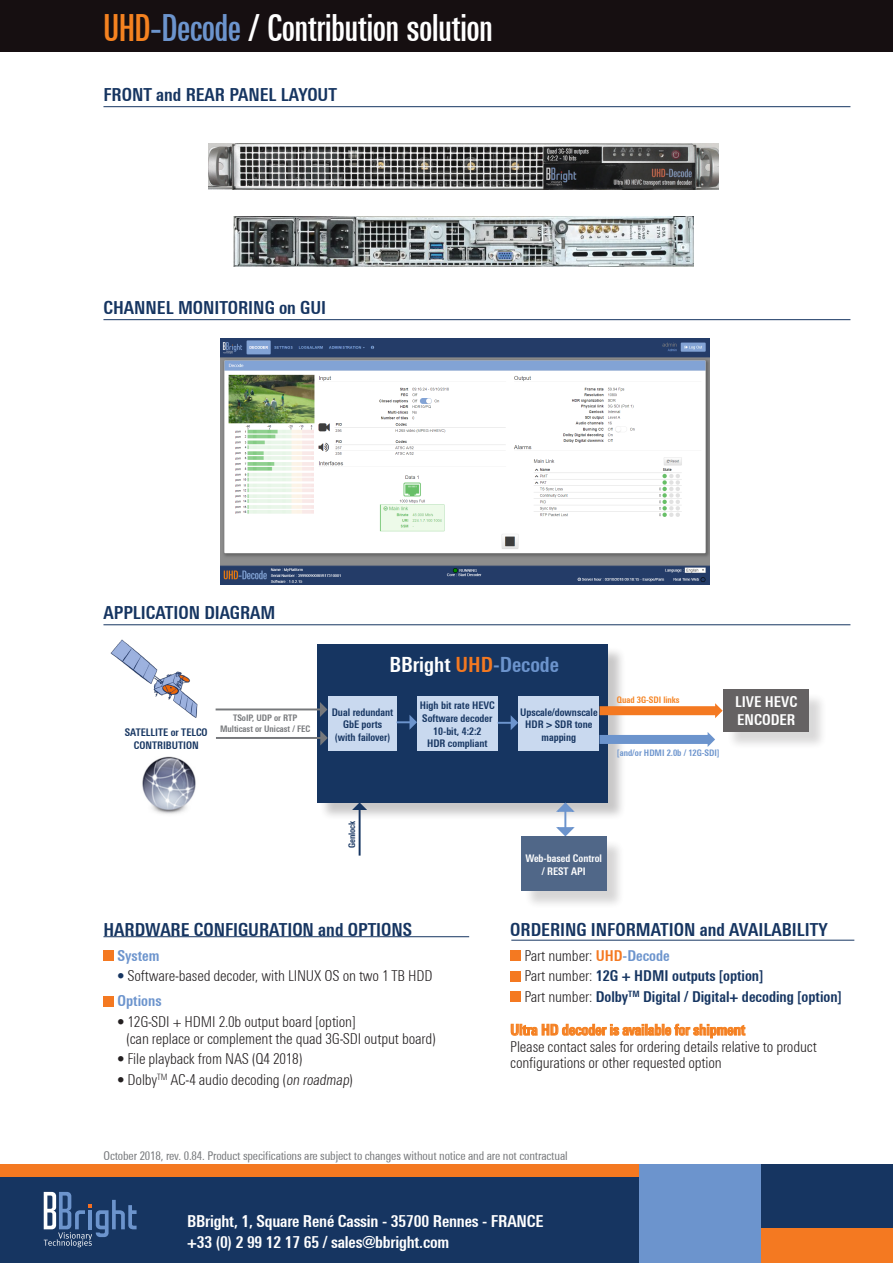
<style>
.page{position:relative;width:893px;height:1263px;background:#fff}
.page>*{position:absolute;margin:0;border:0;box-sizing:border-box;transform-origin:0 0}
.t1{font:500 37.5px "Linotype Univers Comp";color:#fff}
.t2{font:700 condensed 21px "Linotype Univers";color:#fff}
.t3{font:700 condensed 18px "Linotype Univers";color:#163561}
.t4{font:700 condensed 16.5px "Linotype Univers";letter-spacing:-.01em;color:#fff}
.t5{font:300 condensed 15px/16.5px "Linotype Univers";letter-spacing:-.01em;color:#231f20}
.t6{font:700 condensed 15px "Linotype Univers";color:#163561}
.t7{font:700 condensed 15px "Linotype Univers";letter-spacing:-.01em;color:#f47921}
.t8{font:700 condensed 15px "Linotype Univers";color:#fff}
.t9{font:700 condensed 15px "Linotype Univers";color:#6c94cd}
.t10{font:condensed 12px "Linotype Univers";letter-spacing:-.01em;color:#76787b}
.t11{font:700 condensed 10.5px/12.6px "Linotype Univers";color:#163561;text-align:center}
.t12{font:700 condensed 10.5px/12.6px "Linotype Univers";color:#fff;text-align:center}
.t13{font:700 condensed 9px "Linotype Univers";color:#76787b}
.t14{font:700 condensed 9px "Linotype Univers";color:#6c94cd}
.t15{font:700 condensed 9px "Linotype Univers";color:#f58220}
.t16{font:700 condensed 9px "Linotype Univers";color:#163561}
.s1{color:#f58220}
.s2{color:#6c94cd}
.s3{color:#f47921}
.s4{color:#163561}
.s5{font-weight:700;color:#f47921}
.s6{font-weight:700;color:#6c94cd}
.s7{font-weight:300;color:#231f20}
</style>
<div class="page">
<div style="left:0;top:1164px;width:893px;height:99px;background:#163561"></div>
<div style="left:0;top:0;width:893px;height:51px;background:#160f11"></div>
<div style="left:0;top:1164px;width:646px;height:13px;background:#f47921"></div>
<div style="left:759px;top:1229px;width:134px;height:34px;background:#f47921"></div>
<div style="left:640px;top:1164px;width:121px;height:99px;background:#6c94cd"></div>
<svg style="left:44px;top:1192px;width:93px;height:55px"></svg>
<hr style="left:103px;top:106px;width:747px;height:1px;background:#163561">
<div style="left:103px;top:950px;width:11px;height:10px;background:#f47921"></div>
<div style="left:103px;top:996px;width:11px;height:10px;background:#f47921"></div>
<hr style="left:103px;top:936px;width:366px;height:1px;background:#163561">
<div style="left:510px;top:950px;width:11px;height:10px;background:#f47921"></div>
<div style="left:510px;top:971px;width:11px;height:10px;background:#f47921"></div>
<div style="left:510px;top:991px;width:11px;height:11px;background:#f47921"></div>
<svg style="left:510px;top:1023px;width:236px;height:16px"></svg>
<hr style="left:511px;top:940px;width:343px;height:1px;background:#163561">
<img style="left:208px;top:143px;width:511px;height:46px">
<img style="left:234px;top:216px;width:459px;height:51px">
<hr style="left:103px;top:624px;width:747px;height:1px;background:#163561">
<img style="left:221px;top:339px;width:489px;height:246px">
<hr style="left:103px;top:319px;width:747px;height:1px;background:#163561">
<div style="left:319px;top:646px;width:308px;height:175px;background:#231f20;opacity:.25"></div>
<div style="left:317px;top:644px;width:291px;height:158px;background:#163561"></div>
<div style="left:329px;top:696px;width:68px;height:55px;background:#c9d9ef"></div>
<div style="left:518px;top:696px;width:81px;height:55px;background:#c9d9ef"></div>
<svg style="left:397px;top:715px;width:20px;height:15px"></svg>
<hr style="left:564px;top:803px;width:2px;height:32px;background:#6c94cd">
<svg style="left:554px;top:802px;width:21px;height:11px"></svg>
<svg style="left:556px;top:826px;width:19px;height:10px"></svg>
<div style="left:417px;top:696px;width:81px;height:55px;background:#c9d9ef"></div>
<svg style="left:498px;top:715px;width:20px;height:15px"></svg>
<hr style="left:216px;top:708px;width:108px;height:2px;background:#76787b">
<svg style="left:320px;top:702px;width:7px;height:15px"></svg>
<img style="left:110px;top:639px;width:88px;height:79px">
<div style="left:523px;top:839px;width:102px;height:71px;background:#231f20;opacity:.25"></div>
<div style="left:521px;top:836px;width:85px;height:55px;background:#506788"></div>
<div style="left:600px;top:706px;width:117px;height:9px;background:#f47921"></div>
<svg style="left:715px;top:703px;width:8px;height:15px"></svg>
<div style="left:726px;top:692px;width:101px;height:59px;background:#231f20;opacity:.25"></div>
<div style="left:724px;top:690px;width:85px;height:42px;background:#656263"></div>
<img style="left:142px;top:756px;width:54px;height:58px">
<hr style="left:216px;top:737px;width:108px;height:2px;background:#76787b">
<svg style="left:320px;top:730px;width:8px;height:15px"></svg>
<hr style="left:359px;top:806px;width:2px;height:49px;background:#163561">
<svg style="left:352px;top:802px;width:15px;height:8px"></svg>
<div style="left:599px;top:735px;width:111px;height:9px;background:#6c94cd"></div>
<svg style="left:708px;top:732px;width:7px;height:15px"></svg>
<p class="t1" style="left:103px;top:6px;width:391px"><span class="s1">UHD</span><span class="s2">-Decode</span> / Contribution solution</p>
<p class="t3" style="left:103px;top:84px;width:235px">FRONT and REAR PANEL LAYOUT</p>
<p class="t3" style="left:103px;top:297px;width:224px">CHANNEL MONITORING on GUI</p>
<p class="t3" style="left:103px;top:602px;width:174px">APPLICATION DIAGRAM</p>
<p class="t11" style="left:125px;top:726px;width:84px">SATELLITE or TELCO</p>
<p class="t11" style="left:134px;top:738px;width:66px">CONTRIBUTION</p>
<p class="t2" style="left:389px;top:652px;width:171px">BBright <span class="s3">UHD</span><span class="s2">-Decode</span></p>
<p class="t11" style="left:332px;top:705px;width:63px">Dual redundant<br>GbE ports</p>
<p class="t11" style="left:335px;top:731px;width:57px">(with failover)</p>
<p class="t15" style="left:617px;top:695px;width:64px">Quad 3G-SDI links</p>
<p class="t8" style="left:735px;top:693px;width:64px">LIVE HEVC</p>
<p class="t11" style="left:420px;top:699px;width:77px">High bit rate HEVC<br>Software decoder<br>10-bit, 4:2:2<br>HDR compliant</p>
<p class="t11" style="left:520px;top:705px;width:79px">Upscale/downscale</p>
<p class="t11" style="left:525px;top:718px;width:69px">HDR &gt; SDR tone mapping</p>
<p class="t13" style="left:233px;top:713px;width:66px">TSoIP, UDP or RTP</p>
<p class="t8" style="left:737px;top:711px;width:59px">ENCODER</p>
<p class="t13" style="left:220px;top:723px;width:92px">Multicast or Unicast / FEC</p>
<p class="t14" style="left:617px;top:747px;width:104px">[and/or HDMI 2.0b / 12G-SDI]</p>
<p class="t16" style="left:347px;top:848px;width:29px;rotate:-90deg">Genlock</p>
<p class="t12" style="left:525px;top:852px;width:78px">Web-based Control / REST API</p>
<p class="t3" style="left:103px;top:918px;width:310px">HARDWARE CONFIGURATION and OPTIONS</p>
<p class="t9" style="left:118px;top:946px;width:43px">System</p>
<p class="t5" style="left:117px;top:968px;width:317px"><span class="s4">•</span> Software-based decoder, with LINUX OS on two 1 TB HDD</p>
<p class="t9" style="left:118px;top:992px;width:45px">Options</p>
<p class="t5" style="left:126px;top:1013px;width:311px;text-indent:-9px">• 12G-SDI + HDMI 2.0b output board [option]<br>(can replace or complement the quad 3G-SDI output board)</p>
<p class="t5" style="left:117px;top:1051px;width:187px">• File playback from NAS (Q4 2018)</p>
<p class="t5" style="left:117px;top:1071px;width:237px">• Dolby<sup>TM</sup> AC-4 audio decoding (on roadmap)</p>
<p class="t3" style="left:510px;top:918px;width:319px">ORDERING INFORMATION and AVAILABILITY</p>
<p class="t5" style="left:524px;top:947px;width:147px">Part number: <span class="s5">UHD</span><span class="s6">-Decode</span></p>
<p class="t6" style="left:524px;top:967px;width:240px"><span class="s7">Part number:</span> 12G + HDMI outputs [option]</p>
<p class="t6" style="left:524px;top:988px;width:319px"><span class="s7">Part number:</span> Dolby<sup>TM</sup> Digital / Digital+ decoding [option]</p>
<p class="t7" style="left:510px;top:1021px;width:236px">Ultra HD decoder is available for shipment</p>
<p class="t5" style="left:510px;top:1038px;width:308px">Please contact sales for ordering details relative to product</p>
<p class="t5" style="left:510px;top:1054px;width:213px">configurations or other requested option</p>
<p class="t10" style="left:103px;top:1149px;width:466px">October 2018, rev. 0.84. Product specifications are subject to changes without notice and are not contractual</p>
<p class="t4" style="left:187px;top:1212px;width:358px">BBright, 1, Square René Cassin - 35700 Rennes - FRANCE</p>
<p class="t4" style="left:187px;top:1232px;width:264px">+33 (0) 2 99 12 17 65 / sales@bbright.com</p>
</div>
